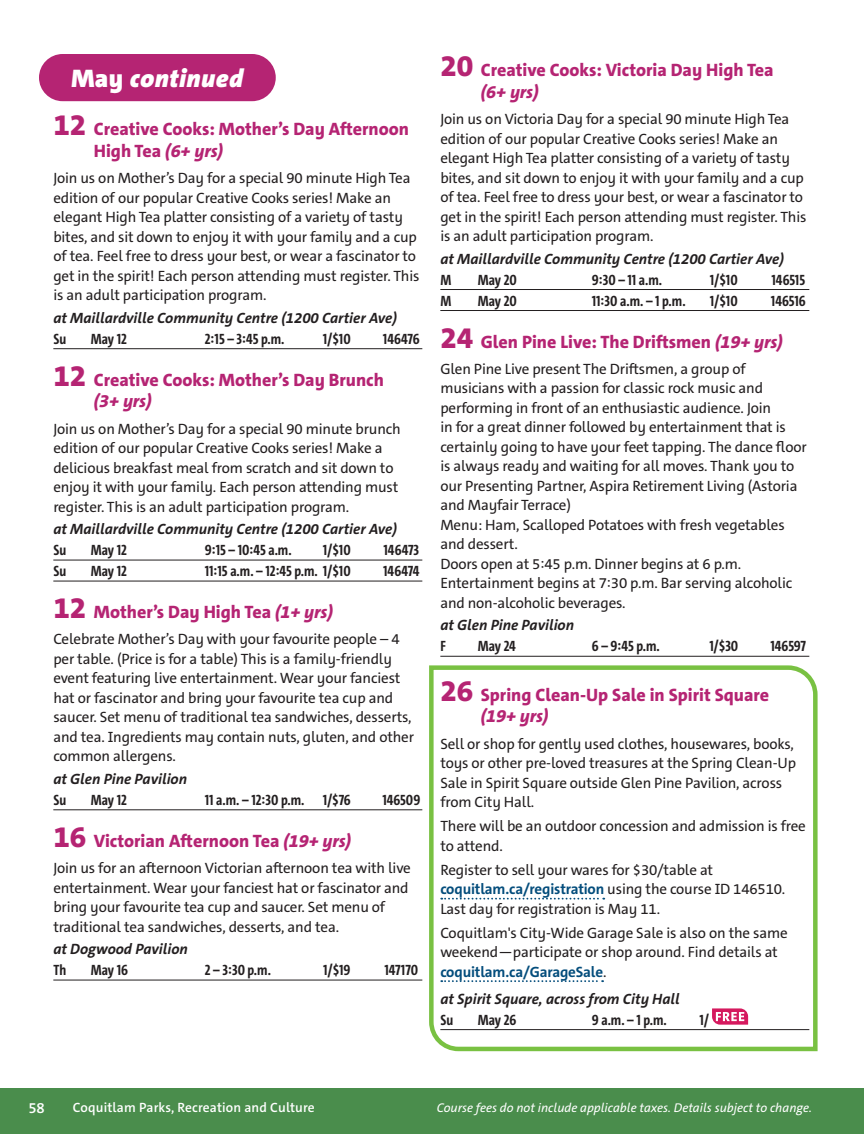
<style>
.page{position:relative;width:864px;height:1134px;background:#fff}
.page>*{position:absolute;margin:0;border:0;box-sizing:border-box;transform-origin:0 0}
.special_event_subhead{font:italic 900 25.5px "The Sans C5";letter-spacing:.02em;color:#fff}
.Special_Events_-_TITLE_MAY{font:800 18px/21.6px "The Sans C5";color:#b52473}
.Description{font:15px/19.5px "The Sans C5";letter-spacing:-.01em;color:#231f20}
.Description_bus_trip{font:15px/19.5px "The Sans C5";letter-spacing:-.01em;color:#231f20}
.Details{font:700 15px "The Sans Cd";color:#231f20}
.Location{font:italic 700 15px "The Sans C5";color:#231f20}
.t1{font:600 15px "The Sans C5";color:#fff}
.t2{font:600 13.5px "The Sans C5";letter-spacing:.01em;color:#fff}
.t3{font:italic 12.75px "The Sans C5";color:#fff}
.s1{font-style:normal}
.s2{font-size:30px}
.s3{font-style:italic}
.s4{font-weight:700;color:#044d7c}
</style>
<div class="page">
<hr style="left:53px;top:348px;width:369px;height:1px;background:#231f20">
<hr style="left:53px;top:560px;width:369px;height:1px;background:#231f20">
<hr style="left:53px;top:581px;width:369px;height:1px;background:#231f20">
<hr style="left:53px;top:809px;width:369px;height:1px;background:#231f20">
<hr style="left:53px;top:980px;width:369px;height:1px;background:#231f20">
<hr style="left:440px;top:289px;width:369px;height:1px;background:#231f20">
<hr style="left:440px;top:310px;width:369px;height:1px;background:#231f20">
<hr style="left:440px;top:656px;width:369px;height:1px;background:#231f20">
<div style="left:39px;top:54px;width:237px;height:47px;background:#b52473;border-radius:24px"></div>
<svg style="left:429px;top:665px;width:389px;height:387px"></svg>
<div style="left:0;top:1088px;width:864px;height:46px;background:#4a8d4c"></div>
<p class="special_event_subhead" style="left:71px;top:62px;width:173px"><span class="s1">May</span> continued</p>
<p class="Special_Events_-_TITLE_MAY" style="left:94px;top:119px;width:317px;text-indent:-40px"><span class="s2">12</span> Creative Cooks: Mother’s Day Afternoon<br>High Tea <span class="s3">(6+ yrs)</span></p>
<p class="Description" style="left:53px;top:169px;width:368px">Join us on Mother’s Day for a special 90 minute High Tea edition of our popular Creative Cooks series! Make an elegant High Tea platter consisting of a variety of tasty bites, and sit down to enjoy it with your family and a cup of tea. Feel free to dress your best, or wear a fascinator to get in the spirit! Each person attending must register. This is an adult participation program.</p>
<p class="Location" style="left:53px;top:308px;width:345px">at Maillardville Community Centre (1200 Cartier Ave)</p>
<p class="Details" style="left:53px;top:329px;width:14px">Su</p>
<p class="Details" style="left:91px;top:329px;width:38px">May 12</p>
<p class="Details" style="left:205px;top:329px;width:81px">2:15 – 3:45 p.m.</p>
<p class="Details" style="left:323px;top:329px;width:29px">1/$10</p>
<p class="Details" style="left:383px;top:329px;width:38px">146476</p>
<p class="Special_Events_-_TITLE_MAY" style="left:94px;top:369px;width:292px;text-indent:-40px"><span class="s2">12</span> Creative Cooks: Mother’s Day Brunch <span class="s3">(3+ yrs)</span></p>
<p class="Description" style="left:53px;top:419px;width:349px">Join us on Mother’s Day for a special 90 minute brunch edition of our popular Creative Cooks series! Make a delicious breakfast meal from scratch and sit down to enjoy it with your family. Each person attending must register. This is an adult participation program.</p>
<p class="Location" style="left:53px;top:519px;width:345px">at Maillardville Community Centre (1200 Cartier Ave)</p>
<p class="Details" style="left:53px;top:540px;width:14px">Su</p>
<p class="Details" style="left:91px;top:540px;width:38px">May 12</p>
<p class="Details" style="left:205px;top:540px;width:88px">9:15 – 10:45 a.m.</p>
<p class="Details" style="left:323px;top:540px;width:29px">1/$10</p>
<p class="Details" style="left:384px;top:540px;width:37px">146473</p>
<p class="Details" style="left:53px;top:561px;width:14px">Su</p>
<p class="Details" style="left:91px;top:561px;width:38px">May 12</p>
<p class="Details" style="left:205px;top:561px;width:147px">11:15 a.m. – 12:45 p.m. 1/$10</p>
<p class="Details" style="left:383px;top:561px;width:38px">146474</p>
<p class="Special_Events_-_TITLE_MAY" style="left:53px;top:601px;width:281px"><span class="s2">12</span> Mother’s Day High Tea <span class="s3">(1+ yrs)</span></p>
<p class="Description" style="left:53px;top:630px;width:362px">Celebrate Mother’s Day with your favourite people – 4 per table. (Price is for a table) This is a family-friendly event featuring live entertainment. Wear your fanciest hat or fascinator and bring your favourite tea cup and saucer. Set menu of traditional tea sandwiches, desserts, and tea. Ingredients may contain nuts, gluten, and other common allergens.</p>
<p class="Location" style="left:53px;top:769px;width:135px">at Glen Pine Pavilion</p>
<p class="Details" style="left:53px;top:790px;width:14px">Su</p>
<p class="Details" style="left:91px;top:790px;width:38px">May 12</p>
<p class="Details" style="left:205px;top:790px;width:148px">11 a.m. – 12:30 p.m. 1/$76</p>
<p class="Details" style="left:382px;top:790px;width:39px">146509</p>
<p class="Special_Events_-_TITLE_MAY" style="left:53px;top:830px;width:299px"><span class="s2">16</span> Victorian Afternoon Tea <span class="s3">(19+ yrs)</span></p>
<p class="Description" style="left:53px;top:858px;width:359px">Join us for an afternoon Victorian afternoon tea with live entertainment. Wear your fanciest hat or fascinator and bring your favourite tea cup and saucer. Set menu of traditional tea sandwiches, desserts, and tea.</p>
<p class="Location" style="left:53px;top:939px;width:136px">at Dogwood Pavilion</p>
<p class="Details" style="left:53px;top:960px;width:14px">Th</p>
<p class="Details" style="left:91px;top:960px;width:39px">May 16</p>
<p class="Details" style="left:205px;top:960px;width:68px">2 – 3:30 p.m.</p>
<p class="Details" style="left:323px;top:960px;width:29px">1/$19</p>
<p class="Details" style="left:385px;top:960px;width:35px">147170</p>
<p class="Special_Events_-_TITLE_MAY" style="left:481px;top:59px;width:294px;text-indent:-40px"><span class="s2">20</span> Creative Cooks: Victoria Day High Tea <span class="s3">(6+ yrs)</span></p>
<p class="Description" style="left:440px;top:109px;width:368px">Join us on Victoria Day for a special 90 minute High Tea edition of our popular Creative Cooks series! Make an elegant High Tea platter consisting of a variety of tasty bites, and sit down to enjoy it with your family and a cup of tea. Feel free to dress your best, or wear a fascinator to get in the spirit! Each person attending must register. This is an adult participation program.</p>
<p class="Location" style="left:440px;top:249px;width:345px">at Maillardville Community Centre (1200 Cartier Ave)</p>
<p class="Details" style="left:440px;top:270px;width:12px">M</p>
<p class="Details" style="left:478px;top:270px;width:41px">May 20</p>
<p class="Details" style="left:592px;top:270px;width:72px">9:30 – 11 a.m.</p>
<p class="Details" style="left:710px;top:270px;width:29px">1/$10</p>
<p class="Details" style="left:772px;top:270px;width:35px">146515</p>
<p class="Details" style="left:440px;top:291px;width:12px">M</p>
<p class="Details" style="left:478px;top:291px;width:41px">May 20</p>
<p class="Details" style="left:592px;top:291px;width:95px">11:30 a.m. – 1 p.m.</p>
<p class="Details" style="left:710px;top:291px;width:29px">1/$10</p>
<p class="Details" style="left:771px;top:291px;width:36px">146516</p>
<p class="Special_Events_-_TITLE_MAY" style="left:440px;top:331px;width:344px"><span class="s2">24</span> Glen Pine Live: The Driftsmen <span class="s3">(19+ yrs)</span></p>
<p class="Description" style="left:440px;top:359px;width:368px">Glen Pine Live present The Driftsmen, a group of musicians with a passion for classic rock music and performing in front of an enthusiastic audience. Join<br>in for a great dinner followed by entertainment that is certainly going to have your feet tapping. The dance floor is always ready and waiting for all moves. Thank you to our Presenting Partner, Aspira Retirement Living (Astoria and Mayfair Terrace)</p>
<p class="Description" style="left:440px;top:515px;width:346px">Menu: Ham, Scalloped Potatoes with fresh vegetables and dessert.</p>
<p class="Description" style="left:440px;top:554px;width:354px">Doors open at 5:45 p.m. Dinner begins at 6 p.m.<br>Entertainment begins at 7:30 p.m. Bar serving alcoholic and non-alcoholic beverages.</p>
<p class="Location" style="left:440px;top:616px;width:135px">at Glen Pine Pavilion</p>
<p class="Details" style="left:440px;top:637px;width:7px">F</p>
<p class="Details" style="left:478px;top:637px;width:40px">May 24</p>
<p class="Details" style="left:592px;top:637px;width:69px">6 – 9:45 p.m.</p>
<p class="Details" style="left:709px;top:637px;width:30px">1/$30</p>
<p class="Details" style="left:771px;top:637px;width:37px">146597</p>
<p class="Special_Events_-_TITLE_MAY" style="left:481px;top:684px;width:290px;text-indent:-40px"><span class="s2">26</span> Spring Clean-Up Sale in Spirit Square <span class="s3">(19+ yrs)</span></p>
<p class="Description_bus_trip" style="left:440px;top:734px;width:357px">Sell or shop for gently used clothes, housewares, books, toys or other pre-loved treasures at the Spring Clean-Up Sale in Spirit Square outside Glen Pine Pavilion, across from City Hall.</p>
<p class="Description_bus_trip" style="left:440px;top:816px;width:367px">There will be an outdoor concession and admission is free to attend.</p>
<p class="Description_bus_trip" style="left:440px;top:860px;width:347px">Register to sell your wares for $30/table at <span class="s4">coquitlam.ca/registration</span> using the course ID 146510.<br>Last day for registration is May 11.</p>
<p class="Description_bus_trip" style="left:440px;top:923px;width:349px">Coquitlam's City-Wide Garage Sale is also on the same weekend—participate or shop around. Find details at <span class="s4">coquitlam.ca/GarageSale</span>.</p>
<p class="Location" style="left:440px;top:989px;width:241px">at Spirit Square, across from City Hall</p>
<p class="Details" style="left:440px;top:1010px;width:14px">Su</p>
<p class="Details" style="left:478px;top:1010px;width:40px">May 26</p>
<p class="Details" style="left:592px;top:1010px;width:76px">9 a.m. – 1 p.m.</p>
<p class="Details" style="left:700px;top:1010px;width:11px">1/</p>
<p class="t1" style="left:28px;top:1098px;width:18px">58</p>
<p class="t2" style="left:73px;top:1099px;width:243px">Coquitlam Parks, Recreation and Culture</p>
<p class="t3" style="left:437px;top:1099px;width:377px">Course fees do not include applicable taxes. Details subject to change.</p>
</div>
